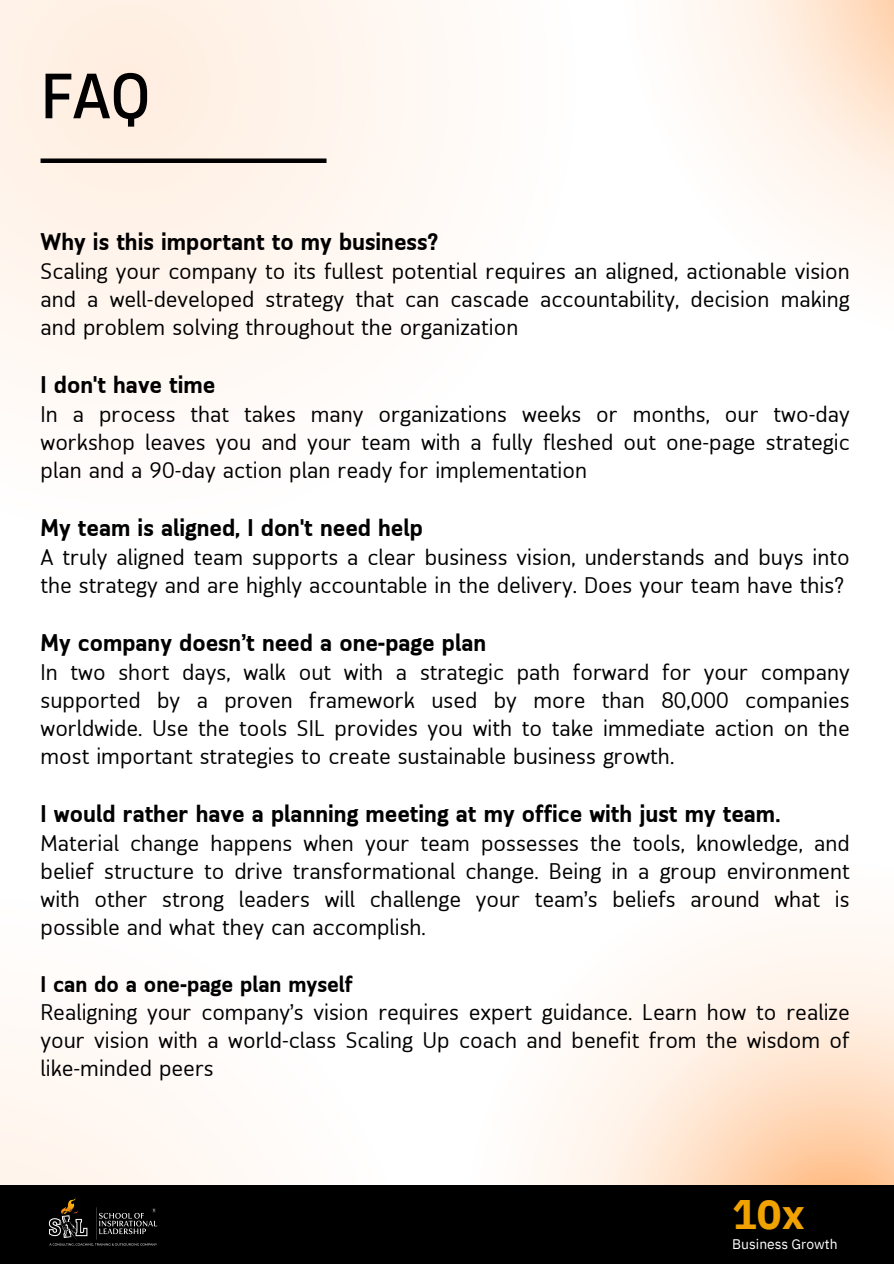
<style>
.page{position:relative;width:894px;height:1264px;background:#fff}
.page>*{position:absolute;margin:0;border:0;box-sizing:border-box;transform-origin:0 0}
.t1{font:60px "Heading Now 64";color:#000001}
.t2{font:700 41.25px "IBM Plex Sans";color:#f0a200}
.t3{font:700 24px "Nyutro Sans";color:#000001}
.t4{font:22.5px/28.2px "Nyutro Sans";color:#000001;text-align:justify}
.t5{font:13.8px "IBM Plex Sans";color:#fff}
.s1{font-weight:700}
</style>
<div class="page">
<svg style="left:532px;top:926px;width:361px;height:258px"></svg>
<div style="left:0;top:1042px;width:228px;height:142px;background:#fff8f3"></div>
<div style="left:0;top:1184px;width:893px;height:79px;background:#000"></div>
<img style="left:48px;top:1198px;width:110px;height:48px">
<svg style="left:687px;top:0;width:206px;height:266px;fill:#fff6ef"></svg>
<svg style="left:0;top:0;width:432px;height:387px;fill:#fff5ed"></svg>
<div style="left:41px;top:158px;width:285px;height:5px;background:#000"></div>
<h3 class="t1" style="left:41px;top:55px;width:111px">FAQ</h3>
<p class="t3" style="left:41px;top:232px;width:399px">Why is this important to my business?</p>
<p class="t4" style="left:41px;top:259px;width:810px">Scaling your company to its fullest potential requires an aligned, actionable vision and a well-developed strategy that can cascade accountability, decision making and problem solving throughout the organization</p>
<h1 class="t3" style="left:41px;top:375px;width:176px">I don't have time</h1>
<h1 class="t4" style="left:41px;top:402px;width:810px">In a process that takes many organizations weeks or months, our two-day workshop leaves you and your team with a fully fleshed out one-page strategic plan and a 90-day action plan ready for implementation</h1>
<h3 class="t3" style="left:41px;top:517px;width:384px">My team is aligned, I don't need help</h3>
<h3 class="t4" style="left:41px;top:545px;width:810px">A truly aligned team supports a clear business vision, understands and buys into the strategy and are highly accountable in the delivery. Does your team have this?</h3>
<h3 class="t3" style="left:41px;top:632px;width:447px">My company doesn’t need a one-page plan</h3>
<h3 class="t4" style="left:41px;top:660px;width:810px">In two short days, walk out with a strategic path forward for your company supported by a proven framework used by more than 80,000 companies worldwide. Use the tools SIL provides you with to take immediate action on the most important strategies to create sustainable business growth.</h3>
<h3 class="t3" style="left:41px;top:803px;width:741px">I would rather have a planning meeting at my office with just my team.</h3>
<h3 class="t4" style="left:41px;top:831px;width:810px">Material change happens when your team possesses the tools, knowledge, and belief structure to drive transformational change. Being in a group environment with other strong leaders will challenge your team’s beliefs around what is possible and what they can accomplish.</h3>
<h3 class="t4" style="left:41px;top:971px;width:810px;text-align:left"><span class="s1">I can do a one-page plan myself<br></span>Realigning your company’s vision requires expert guidance. Learn how to realize your vision with a world-class Scaling Up coach and benefit from the wisdom of like-minded peers</h3>
<h3 class="t2" style="left:732px;top:1186px;width:74px">10x</h3>
<p class="t5" style="left:732px;top:1234px;width:107px">Business Growth</p>
</div>
